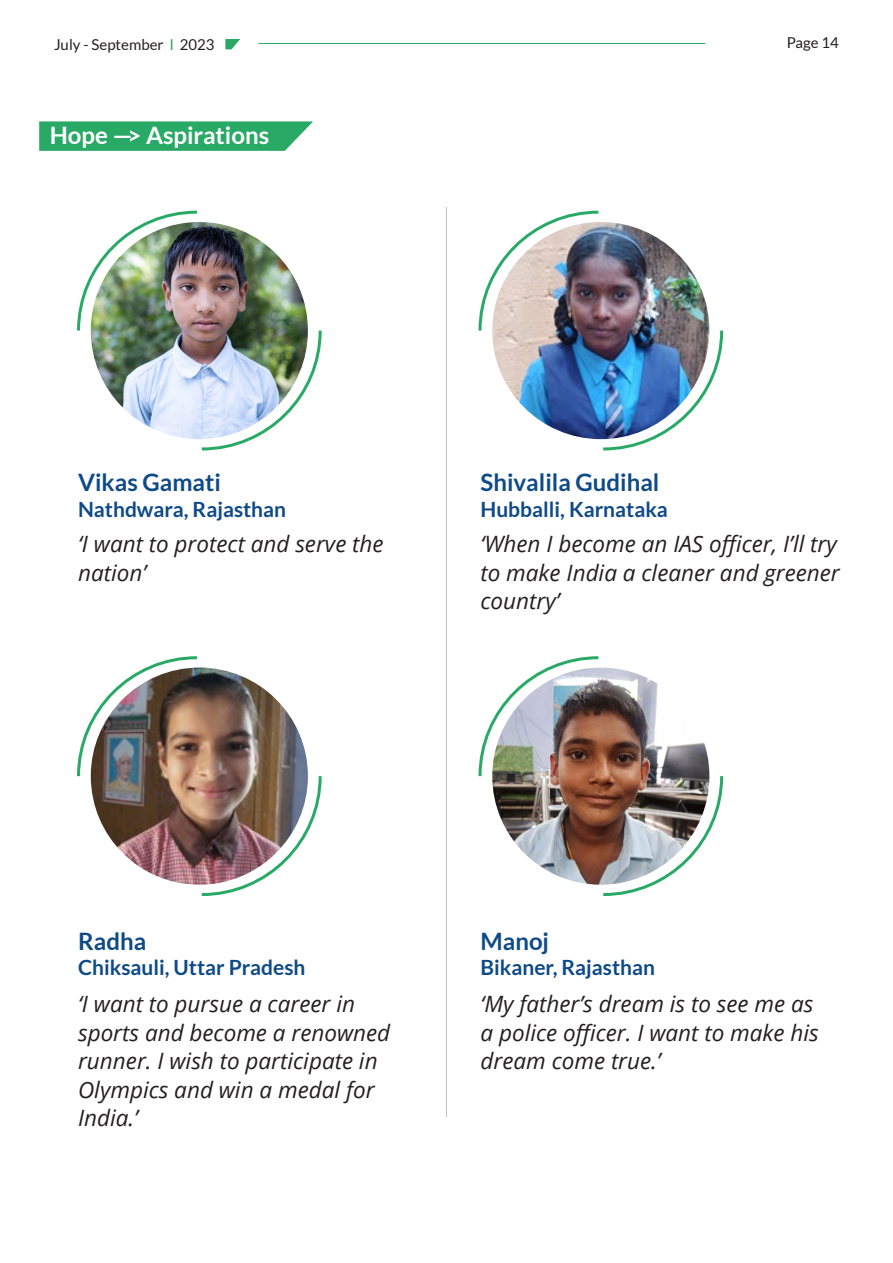
<style>
.page{position:relative;width:893px;height:1263px;background:#fff}
.page>*{position:absolute;margin:0;border:0;box-sizing:border-box;transform-origin:0 0}
.Sub_title_white{font:700 24px "Lato";color:#0f4a88}
.Sub_title_white-2{font:700 24px "Lato";color:#fff}
.Body{font:italic 22.5px/28.5px "Open Sans";color:#231f20}
.Sub_title_white-3{font:700 21px "Lato";color:#0f4a88}
.t1{font:15px "Lato";color:#231f20}
.s1{color:#28aa66}
</style>
<div class="page">
<hr style="left:446px;top:207px;width:1px;height:910px;background:#bfbfbf">
<img style="left:77px;top:210px;width:245px;height:241px">
<img style="left:77px;top:656px;width:245px;height:240px">
<img style="left:478px;top:210px;width:246px;height:241px">
<img style="left:478px;top:656px;width:246px;height:240px">
<svg style="left:39px;top:121px;width:274px;height:30px;background:#36af70"></svg>
<hr style="left:259px;top:43px;width:446px;height:1px;background:#28aa66">
<svg style="left:225px;top:39px;width:15px;height:10px"></svg>
<p class="t1" style="left:54px;top:36px;width:162px">July - September <span class="s1">I</span> 2023</p>
<p class="t1" style="left:787px;top:34px;width:54px">Page 14</p>
<p class="Sub_title_white-2" style="left:50px;top:122px;width:221px">Hope —&gt; Aspirations</p>
<p class="Sub_title_white" style="left:78px;top:469px;width:144px">Vikas Gamati</p>
<p class="Sub_title_white-3" style="left:78px;top:497px;width:210px">Nathdwara, Rajasthan</p>
<p class="Body" style="left:78px;top:529px;width:307px">‘I want to protect and serve the nation’</p>
<p class="Sub_title_white" style="left:480px;top:469px;width:180px">Shivalila Gudihal</p>
<p class="Sub_title_white-3" style="left:480px;top:497px;width:189px">Hubballi, Karnataka</p>
<p class="Body" style="left:480px;top:529px;width:361px">‘When I become an IAS officer, I’ll try to make India a cleaner and greener country’</p>
<p class="Sub_title_white" style="left:78px;top:927px;width:70px">Radha</p>
<p class="Sub_title_white-3" style="left:78px;top:955px;width:229px">Chiksauli, Uttar Pradesh</p>
<p class="Body" style="left:78px;top:989px;width:314px">‘I want to pursue a career in sports and become a renowned runner. I wish to participate in<br>Olympics and win a medal for<br>India.’</p>
<p class="Sub_title_white" style="left:480px;top:927px;width:70px">Manoj</p>
<p class="Sub_title_white-3" style="left:480px;top:955px;width:176px">Bikaner, Rajasthan</p>
<p class="Body" style="left:480px;top:989px;width:340px">‘My father’s dream is to see me as a police officer. I want to make his dream come true.’</p>
</div>
